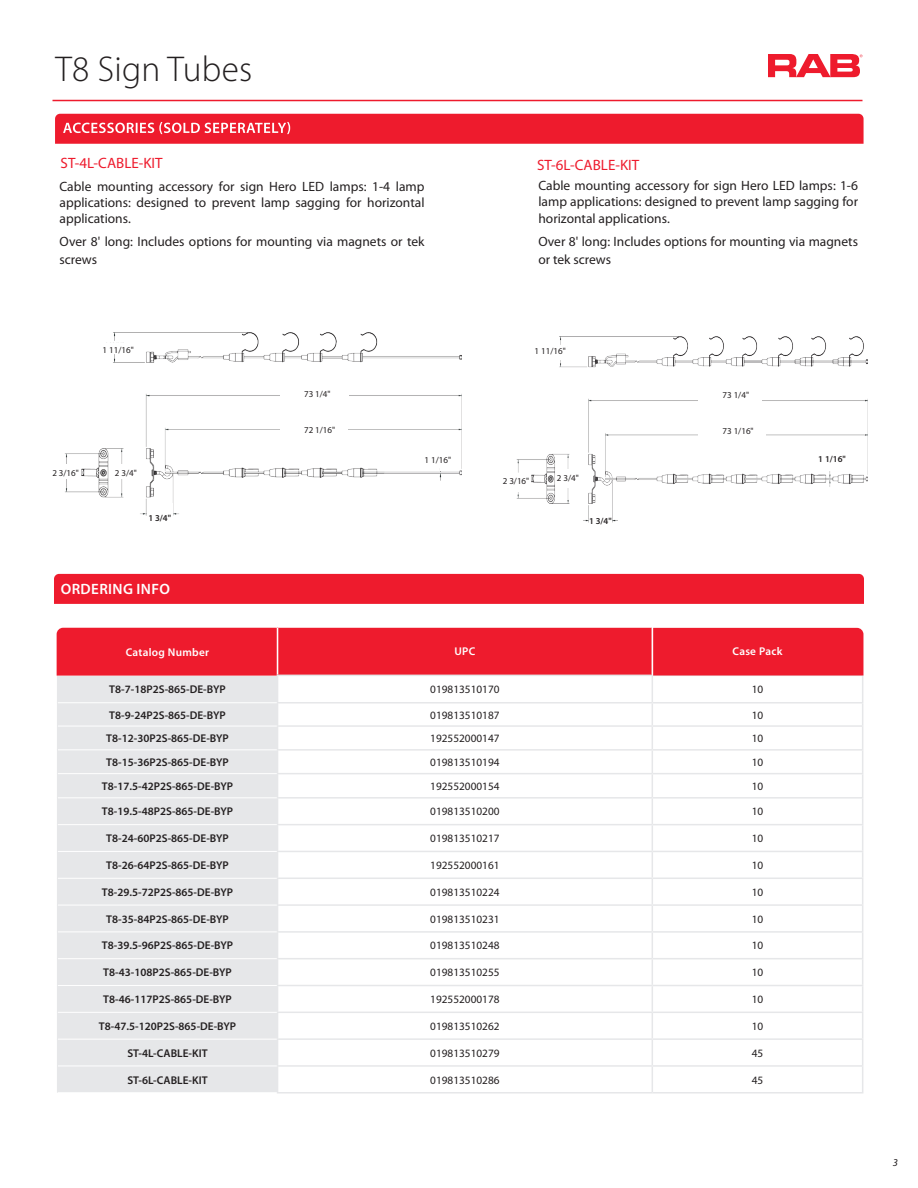
<style>
.page{position:relative;width:918px;height:1188px;background:#fff}
.page>*{position:absolute;margin:0;border:0;box-sizing:border-box;transform-origin:0 0}
.t1{font:300 36px "Myriad Pro";letter-spacing:.01em;color:#231f20}
.t2{font:15px "Myriad Pro";color:#ee1b2d}
.t3{font:600 15px "Myriad Pro";letter-spacing:.025em;color:#fff}
.t4{font:13.5px/16.2px "Myriad Pro";color:#231f20;text-align:justify}
.t5{font:600 11.25px "Myriad Pro";color:#231f20}
.t6{font:11.25px "Myriad Pro";color:#231f20}
.t7{font:600 11.25px "Myriad Pro";letter-spacing:.025em;color:#fff}
.t8{font:italic 10.5px "Myriad Pro";color:#231f20}
.t9{font:9px "Myriad Pro";color:#231f20}
.t10{font:600 9px "Myriad Pro";color:#231f20}
</style>
<div class="page">
<svg style="left:768px;top:54px;width:94px;height:23px"></svg>
<hr style="left:52px;top:100px;width:810px;height:1px;background:#ee1b2d">
<div style="left:54px;top:574px;width:810px;height:30px;background:#ee1b2d"></div>
<div style="left:278px;top:627px;width:374px;height:48px;background:#ee1b2d"></div>
<hr style="left:278px;top:626px;width:374px;height:2px;background:#fff">
<hr style="left:277px;top:675px;width:375px;height:1px;background:#e6e7e9">
<hr style="left:277px;top:702px;width:375px;height:2px;background:#e6e7e9">
<hr style="left:277px;top:725px;width:375px;height:2px;background:#e6e7e9">
<hr style="left:277px;top:749px;width:375px;height:2px;background:#e6e7e9">
<hr style="left:277px;top:773px;width:375px;height:1px;background:#e6e7e9">
<hr style="left:277px;top:797px;width:375px;height:2px;background:#e6e7e9">
<hr style="left:277px;top:824px;width:375px;height:1px;background:#e6e7e9">
<hr style="left:277px;top:851px;width:375px;height:1px;background:#e6e7e9">
<hr style="left:277px;top:878px;width:375px;height:1px;background:#e6e7e9">
<hr style="left:277px;top:904px;width:375px;height:2px;background:#e6e7e9">
<hr style="left:277px;top:931px;width:375px;height:2px;background:#e6e7e9">
<hr style="left:277px;top:958px;width:375px;height:1px;background:#e6e7e9">
<hr style="left:277px;top:985px;width:375px;height:1px;background:#e6e7e9">
<hr style="left:277px;top:1012px;width:375px;height:1px;background:#e6e7e9">
<hr style="left:277px;top:1038px;width:375px;height:2px;background:#e6e7e9">
<hr style="left:277px;top:1065px;width:375px;height:2px;background:#e6e7e9">
<hr style="left:277px;top:1092px;width:375px;height:2px;background:#e6e7e9">
<hr style="left:652px;top:1092px;width:211px;height:2px;background:#e6e7e9">
<svg style="left:57px;top:628px;width:221px;height:465px;background:#e7d3d6"></svg>
<svg style="left:652px;top:628px;width:211px;height:464px"></svg>
<svg style="left:55px;top:114px;width:809px;height:30px;background:#ee2536"></svg>
<img style="left:65px;top:332px;width:396px;height:184px">
<div style="left:76px;top:343px;width:53px;height:11px;background:#fff"></div>
<div style="left:285px;top:381px;width:63px;height:23px;background:#fff"></div>
<div style="left:280px;top:387px;width:64px;height:23px;background:#fff"></div>
<div style="left:284px;top:422px;width:63px;height:23px;background:#fff"></div>
<div style="left:280px;top:423px;width:64px;height:23px;background:#fff"></div>
<div style="left:147px;top:503px;width:26px;height:21px;background:#fff"></div>
<div style="left:58px;top:465px;width:19px;height:14px;background:#fff"></div>
<div style="left:111px;top:465px;width:18px;height:14px;background:#fff"></div>
<div style="left:440px;top:456px;width:19px;height:15px;background:#fff"></div>
<img style="left:516px;top:336px;width:351px;height:187px">
<div style="left:699px;top:388px;width:63px;height:23px;background:#fff"></div>
<div style="left:702px;top:423px;width:64px;height:24px;background:#fff"></div>
<div style="left:699px;top:424px;width:63px;height:23px;background:#fff"></div>
<div style="left:519px;top:347px;width:53px;height:12px;background:#fff"></div>
<div style="left:590px;top:508px;width:22px;height:19px;background:#fff"></div>
<div style="left:508px;top:416px;width:53px;height:13px;background:#fff"></div>
<div style="left:559px;top:469px;width:21px;height:19px;background:#fff"></div>
<div style="left:828px;top:456px;width:19px;height:15px;background:#fff"></div>
<div style="left:505px;top:473px;width:20px;height:19px;background:#fff"></div>
<h1 class="t1" style="left:56px;top:49px;width:198px">T8 Sign Tubes</h1>
<h2 class="t2" style="left:61px;top:154px;width:103px">ST-4L-CABLE-KIT</h2>
<h2 class="t2" style="left:537px;top:156px;width:103px">ST-6L-CABLE-KIT</h2>
<p class="t4" style="left:60px;top:178px;width:366px">Cable mounting accessory for sign Hero LED lamps: 1-4 lamp applications: designed to prevent lamp sagging for horizontal applications.</p>
<p class="t4" style="left:60px;top:233px;width:366px;line-height:18px">Over 8' long: Includes options for mounting via magnets or tek screws</p>
<p class="t4" style="left:538px;top:177px;width:321px">Cable mounting accessory for sign Hero LED lamps: 1-6 lamp applications: designed to prevent lamp sagging for horizontal applications.</p>
<p class="t4" style="left:538px;top:232px;width:321px;line-height:18px">Over 8' long: Includes options for mounting via magnets or tek screws</p>
<p class="t9" style="left:103px;top:344px;width:33px">1 11/16"</p>
<p class="t9" style="left:535px;top:345px;width:33px">1 11/16"</p>
<p class="t9" style="left:304px;top:388px;width:28px">73 1/4"</p>
<p class="t9" style="left:305px;top:390px;width:28px">73 1/4"</p>
<p class="t9" style="left:304px;top:424px;width:33px">72 1/16"</p>
<p class="t9" style="left:723px;top:390px;width:28px">73 1/4"</p>
<p class="t9" style="left:723px;top:426px;width:33px">73 1/16"</p>
<p class="t9" style="left:425px;top:454px;width:28px">1 1/16"</p>
<p class="t10" style="left:818px;top:453px;width:29px">1 1/16"</p>
<p class="t9" style="left:52px;top:467px;width:28px">2 3/16"</p>
<p class="t9" style="left:115px;top:468px;width:23px">2 3/4"</p>
<p class="t9" style="left:503px;top:475px;width:28px">2 3/16"</p>
<p class="t9" style="left:557px;top:473px;width:23px">2 3/4"</p>
<p class="t10" style="left:148px;top:512px;width:24px">1 3/4"</p>
<p class="t10" style="left:589px;top:515px;width:24px">1 3/4"</p>
<h2 class="t3" style="left:61px;top:579px;width:111px">ORDERING INFO</h2>
<p class="t7" style="left:126px;top:645px;width:85px">Catalog Number</p>
<p class="t7" style="left:454px;top:644px;width:22px">UPC</p>
<p class="t7" style="left:733px;top:644px;width:51px">Case Pack</p>
<p class="t5" style="left:109px;top:682px;width:118px">T8-7-18P2S-865-DE-BYP</p>
<p class="t6" style="left:430px;top:683px;width:71px">019813510170</p>
<p class="t6" style="left:752px;top:683px;width:13px">10</p>
<p class="t5" style="left:109px;top:708px;width:118px">T8-9-24P2S-865-DE-BYP</p>
<p class="t6" style="left:430px;top:708px;width:71px">019813510187</p>
<p class="t6" style="left:752px;top:708px;width:13px">10</p>
<p class="t5" style="left:106px;top:731px;width:124px">T8-12-30P2S-865-DE-BYP</p>
<p class="t6" style="left:430px;top:731px;width:71px">192552000147</p>
<p class="t6" style="left:752px;top:731px;width:13px">10</p>
<p class="t5" style="left:106px;top:755px;width:124px">T8-15-36P2S-865-DE-BYP</p>
<p class="t6" style="left:430px;top:755px;width:71px">019813510194</p>
<p class="t6" style="left:752px;top:755px;width:13px">10</p>
<p class="t5" style="left:102px;top:779px;width:133px">T8-17.5-42P2S-865-DE-BYP</p>
<p class="t6" style="left:430px;top:779px;width:71px">192552000154</p>
<p class="t6" style="left:752px;top:779px;width:13px">10</p>
<p class="t5" style="left:102px;top:805px;width:133px">T8-19.5-48P2S-865-DE-BYP</p>
<p class="t6" style="left:430px;top:805px;width:71px">019813510200</p>
<p class="t6" style="left:752px;top:805px;width:13px">10</p>
<p class="t5" style="left:106px;top:831px;width:124px">T8-24-60P2S-865-DE-BYP</p>
<p class="t6" style="left:430px;top:832px;width:71px">019813510217</p>
<p class="t6" style="left:752px;top:832px;width:13px">10</p>
<p class="t5" style="left:106px;top:858px;width:124px">T8-26-64P2S-865-DE-BYP</p>
<p class="t6" style="left:430px;top:858px;width:71px">192552000161</p>
<p class="t6" style="left:752px;top:858px;width:13px">10</p>
<p class="t5" style="left:102px;top:885px;width:133px">T8-29.5-72P2S-865-DE-BYP</p>
<p class="t6" style="left:430px;top:885px;width:71px">019813510224</p>
<p class="t6" style="left:752px;top:885px;width:13px">10</p>
<p class="t5" style="left:106px;top:912px;width:124px">T8-35-84P2S-865-DE-BYP</p>
<p class="t6" style="left:430px;top:912px;width:71px">019813510231</p>
<p class="t6" style="left:752px;top:912px;width:13px">10</p>
<p class="t5" style="left:102px;top:939px;width:133px">T8-39.5-96P2S-865-DE-BYP</p>
<p class="t6" style="left:430px;top:939px;width:71px">019813510248</p>
<p class="t6" style="left:752px;top:939px;width:13px">10</p>
<p class="t5" style="left:103px;top:965px;width:130px">T8-43-108P2S-865-DE-BYP</p>
<p class="t6" style="left:430px;top:966px;width:71px">019813510255</p>
<p class="t6" style="left:752px;top:966px;width:13px">10</p>
<p class="t5" style="left:103px;top:992px;width:130px">T8-46-117P2S-865-DE-BYP</p>
<p class="t6" style="left:430px;top:992px;width:71px">192552000178</p>
<p class="t6" style="left:752px;top:992px;width:13px">10</p>
<p class="t5" style="left:99px;top:1019px;width:139px">T8-47.5-120P2S-865-DE-BYP</p>
<p class="t6" style="left:430px;top:1019px;width:71px">019813510262</p>
<p class="t6" style="left:752px;top:1019px;width:13px">10</p>
<p class="t5" style="left:127px;top:1046px;width:82px">ST-4L-CABLE-KIT</p>
<p class="t6" style="left:430px;top:1046px;width:71px">019813510279</p>
<p class="t6" style="left:752px;top:1046px;width:13px">45</p>
<p class="t5" style="left:127px;top:1073px;width:82px">ST-6L-CABLE-KIT</p>
<p class="t6" style="left:430px;top:1073px;width:71px">019813510286</p>
<p class="t6" style="left:752px;top:1073px;width:13px">45</p>
<p class="t8" style="left:893px;top:1156px;width:7px">3</p>
</div>
